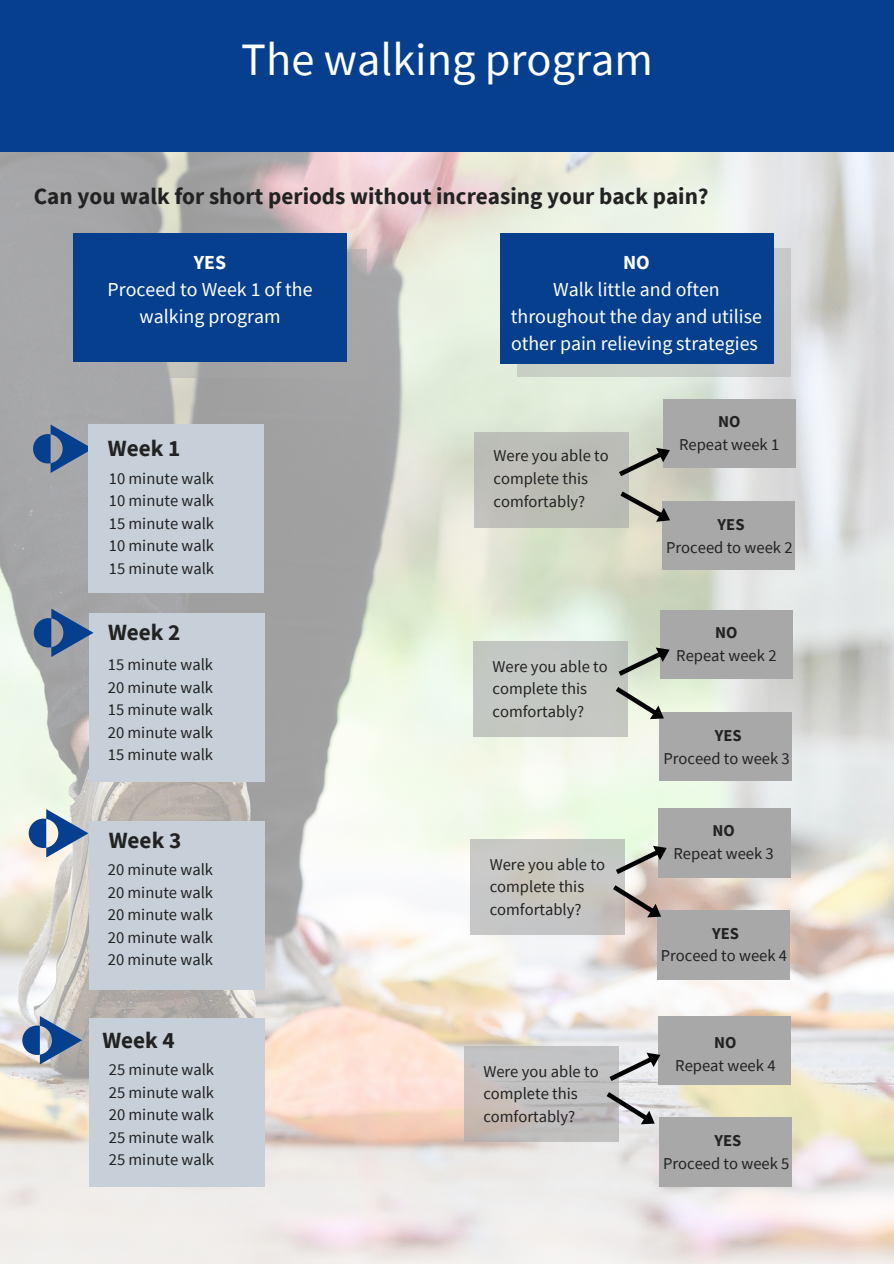
<style>
.page{position:relative;width:894px;height:1264px;background:#fff}
.page>*{position:absolute;margin:0;border:0;box-sizing:border-box;transform-origin:0 0}
.t1{font:46.35px "Source Sans Pro";color:#fff}
.t2{font:700 23.25px "Source Sans Pro";color:#222}
.t3{font:19.8px/27px "Source Sans Pro";color:#fff;text-align:center}
.t4{font:700 19.8px "Source Sans Pro";color:#fff}
.t5{font:16.5px/22.5px "Source Sans Pro";color:#222}
.t6{font:700 16.5px "Source Sans Pro";color:#222}
</style>
<div class="page">
<img style="left:0;top:152px;width:893px;height:1111px">
<div style="left:0;top:0;width:893px;height:152px;background:#053f8d"></div>
<svg style="left:33px;top:424px;width:56px;height:49px;background:#627b9e"></svg>
<div style="left:89px;top:613px;width:176px;height:168px;background:#c7d0d8"></div>
<svg style="left:34px;top:608px;width:59px;height:49px;background:#647c9e"></svg>
<svg style="left:29px;top:809px;width:59px;height:48px;background:#899eb9"></svg>
<div style="left:93px;top:249px;width:274px;height:129px;background:#a8a8a8"></div>
<div style="left:73px;top:233px;width:274px;height:128px;background:#053f8d"></div>
<div style="left:516px;top:248px;width:274px;height:129px;background:#c8cec7"></div>
<div style="left:474px;top:432px;width:154px;height:95px;background:#bbbdb6"></div>
<div style="left:662px;top:501px;width:133px;height:69px;background:#a8a8a8"></div>
<div style="left:663px;top:399px;width:132px;height:69px;background:#a8a8a8"></div>
<div style="left:499px;top:233px;width:274px;height:131px;background:#053f8d"></div>
<div style="left:473px;top:641px;width:154px;height:95px;background:#c4c8c3"></div>
<div style="left:658px;top:712px;width:133px;height:68px;background:#a8a8a8"></div>
<div style="left:660px;top:610px;width:133px;height:69px;background:#a8a8a8"></div>
<svg style="left:619px;top:443px;width:54px;height:84px"></svg>
<svg style="left:615px;top:642px;width:57px;height:83px"></svg>
<div style="left:470px;top:840px;width:154px;height:94px;background:#c7c7c4"></div>
<div style="left:656px;top:910px;width:133px;height:69px;background:#a8a8a8"></div>
<div style="left:657px;top:808px;width:133px;height:69px;background:#a8a8a8"></div>
<svg style="left:609px;top:840px;width:61px;height:83px"></svg>
<svg style="left:22px;top:1016px;width:60px;height:48px;background:#788daa"></svg>
<div style="left:464px;top:1046px;width:154px;height:95px;background:linear-gradient(to bottom,#c3c4c6,#c1b9b5)"></div>
<div style="left:659px;top:1117px;width:133px;height:69px;background:#a8a8a8"></div>
<div style="left:657px;top:1016px;width:133px;height:68px;background:#a8a8a8"></div>
<svg style="left:603px;top:1047px;width:60px;height:83px;background:#bebec0"></svg>
<div style="left:89px;top:424px;width:175px;height:169px;background:#c7d0d8"></div>
<div style="left:89px;top:821px;width:176px;height:168px;background:#c7d0d8"></div>
<div style="left:89px;top:1018px;width:176px;height:168px;background:#c7d0d8"></div>
<h1 class="t1" style="left:241px;top:29px;width:413px">The walking program</h1>
<h2 class="t2" style="left:34px;top:181px;width:676px">Can you walk for short periods without increasing your back pain?</h2>
<p class="t4" style="left:194px;top:249px;width:34px">YES</p>
<p class="t3" style="left:107px;top:275px;width:206px">Proceed to Week 1 of the walking program</p>
<h2 class="t2" style="left:108px;top:433px;width:74px">Week 1</h2>
<p class="t5" style="left:109px;top:466px;width:107px;text-align:justify">10 minute walk 10 minute walk 15 minute walk 10 minute walk 15 minute walk</p>
<h2 class="t2" style="left:108px;top:617px;width:74px">Week 2</h2>
<p class="t5" style="left:108px;top:653px;width:107px;text-align:justify">15 minute walk 20 minute walk 15 minute walk 20 minute walk 15 minute walk</p>
<h2 class="t2" style="left:109px;top:825px;width:74px">Week 3</h2>
<p class="t5" style="left:108px;top:858px;width:107px;text-align:justify">20 minute walk 20 minute walk 20 minute walk 20 minute walk 20 minute walk</p>
<h2 class="t2" style="left:102px;top:1025px;width:74px">Week 4</h2>
<p class="t5" style="left:109px;top:1058px;width:107px;text-align:justify">25 minute walk 25 minute walk 20 minute walk 25 minute walk 25 minute walk</p>
<p class="t4" style="left:623px;top:249px;width:28px">NO</p>
<p class="t3" style="left:510px;top:275px;width:252px">Walk little and often throughout the day and utilise other pain relieving strategies</p>
<p class="t5" style="left:493px;top:444px;width:117px">Were you able to complete this comfortably?</p>
<p class="t5" style="left:492px;top:654px;width:117px">Were you able to complete this comfortably?</p>
<p class="t5" style="left:489px;top:852px;width:117px">Were you able to complete this comfortably?</p>
<p class="t5" style="left:483px;top:1059px;width:117px">Were you able to complete this comfortably?</p>
<p class="t6" style="left:717px;top:411px;width:24px">NO</p>
<p class="t5" style="left:678px;top:432px;width:102px">Repeat week 1</p>
<p class="t6" style="left:717px;top:514px;width:28px">YES</p>
<p class="t5" style="left:666px;top:535px;width:128px">Proceed to week 2</p>
<p class="t6" style="left:715px;top:621px;width:24px">NO</p>
<p class="t5" style="left:676px;top:643px;width:102px">Repeat week 2</p>
<p class="t6" style="left:714px;top:724px;width:28px">YES</p>
<p class="t5" style="left:663px;top:746px;width:128px">Proceed to week 3</p>
<p class="t6" style="left:712px;top:820px;width:24px">NO</p>
<p class="t5" style="left:673px;top:841px;width:102px">Repeat week 3</p>
<p class="t6" style="left:712px;top:922px;width:28px">YES</p>
<p class="t5" style="left:660px;top:944px;width:128px">Proceed to week 4</p>
<p class="t6" style="left:714px;top:1032px;width:24px">NO</p>
<p class="t5" style="left:675px;top:1053px;width:102px">Repeat week 4</p>
<p class="t6" style="left:714px;top:1130px;width:28px">YES</p>
<p class="t5" style="left:663px;top:1151px;width:128px">Proceed to week 5</p>
</div>
